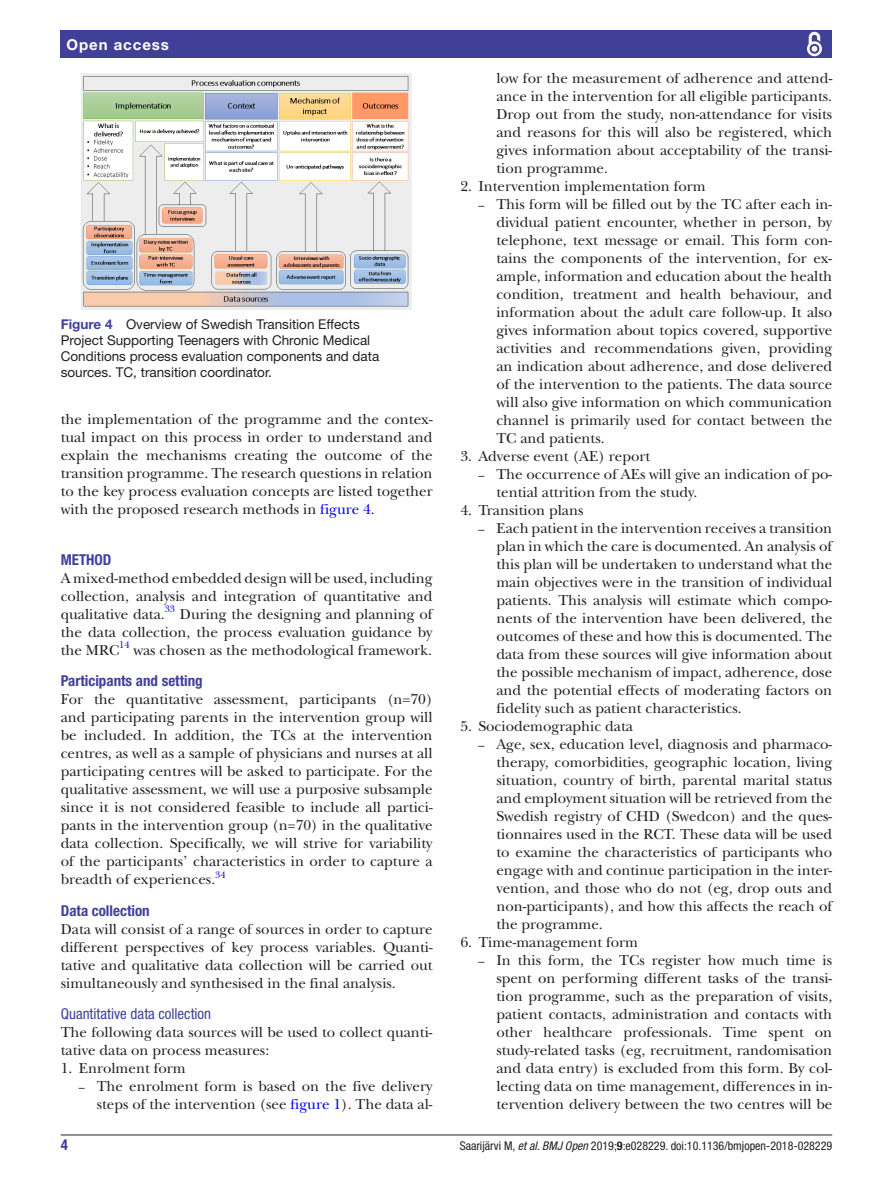
<style>
.page{position:relative;width:893px;height:1191px;background:#fff}
.page>*{position:absolute;margin:0;border:0;box-sizing:border-box;transform-origin:0 0}
.t1{font:15px/18px "New Baskerville";color:#231f20;text-align:justify}
.t2{font:700 condensed 15px "Helvetica Neue LT Std";color:#414099}
.t3{font:condensed 15px "Helvetica Neue LT Std";color:#414099}
.t4{font:700 15px "Helvetica Neue LT Std";letter-spacing:.065em;color:#fff}
.t5{font:13.5px/16.2px "Helvetica Neue LT Std";color:#231f20}
.t6{font:condensed 12px "Helvetica Neue LT Std";color:#231f20}
.t7{font:9.9px "New Baskerville";color:#00f}
.s1{font-weight:700;color:#414099}
.s2{color:#00f}
.s3{font-size:12px}
.s4{font-style:italic}
.s5{font-weight:700}
</style>
<div class="page">
<hr style="left:61px;top:1134px;width:771px;height:1px;background:#231f20">
<div style="left:61px;top:31px;width:771px;height:27px;background:#414099"></div>
<svg style="left:807px;top:31px;width:15px;height:26px"></svg>
<img style="left:81px;top:73px;width:331px;height:237px">
<p class="t4" style="left:66px;top:35px;width:104px">Open access</p>
<p class="t5" style="left:61px;top:315px;width:320px"><span class="s1">Figure 4</span> Overview of Swedish Transition Effects Project Supporting Teenagers with Chronic Medical Conditions process evaluation components and data sources. TC, transition coordinator.</p>
<p class="t1" style="left:61px;top:410px;width:373px">the implementation of the programme and the contex&shy;tual impact on this process in order to understand and explain the mechanisms creating the outcome of the transition programme. The research questions in relation to the key process evaluation concepts are listed together with the proposed research methods in <span class="s2">figure 4</span>.</p>
<p class="t2" style="left:61px;top:550px;width:52px">Method</p>
<p class="t1" style="left:61px;top:569px;width:373px">A mixed-method embedded design will be used, including collection, analysis and integration of quantitative and qualitative data.</p>
<p class="t7" style="left:165px;top:603px;width:12px">33</p>
<p class="t1" style="left:61px;top:605px;width:373px;text-indent:119px">During the designing and planning of the data collection, the process evaluation guidance by the MRC</p>
<p class="t7" style="left:119px;top:639px;width:12px">14</p>
<p class="t1" style="left:133px;top:641px;width:300px">was chosen as the methodological framework.</p>
<p class="t2" style="left:61px;top:672px;width:144px">Participants and setting</p>
<p class="t1" style="left:61px;top:690px;width:373px">For the quantitative assessment, participants (n=70) and participating parents in the intervention group will be included. In addition, the TCs at the intervention centres, as well as a sample of physicians and nurses at all participating centres will be asked to participate. For the qualitative assessment, we will use a purposive subsample since it is not considered feasible to include all partici&shy;pants in the intervention group (n=70) in the qualitative data collection. Specifically, we will strive for variability of the participants’ characteristics in order to capture a breadth of experiences.<sup>34</sup></p>
<p class="t2" style="left:61px;top:901px;width:91px">Data collection</p>
<p class="t1" style="left:61px;top:920px;width:373px">Data will consist of a range of sources in order to capture different perspectives of key process variables. Quanti&shy;tative and qualitative data collection will be carried out simultaneously and synthesised in the final analysis.</p>
<p class="t3" style="left:61px;top:1005px;width:152px">Quantitative data collection</p>
<p class="t1" style="left:61px;top:1023px;width:373px">The following data sources will be used to collect quanti&shy;tative data on process measures:</p>
<p class="t1" style="left:61px;top:1059px;width:127px">1. Enrolment form</p>
<p class="t1" style="left:79px;top:1077px;width:355px;text-align:right"><span class="s3">–</span> The enrolment form is based on the five delivery steps of the intervention (see <span class="s2">figure 1</span>). The data al-</p>
<p class="t1" style="left:496px;top:69px;width:337px">low for the measurement of adherence and attend&shy;ance in the intervention for all eligible participants.<br>Drop out from the study, non-attendance for visits and reasons for this will also be registered, which gives information about acceptability of the transi&shy;tion programme.</p>
<p class="t1" style="left:460px;top:177px;width:247px">2. Intervention implementation form</p>
<p class="t1" style="left:496px;top:195px;width:337px;text-indent:-18px"><span class="s3">–</span> This form will be filled out by the TC after each in&shy;dividual patient encounter, whether in person, by telephone, text message or email. This form con&shy;tains the components of the intervention, for ex&shy;ample, information and education about the health condition, treatment and health behaviour, and information about the adult care follow-up. It also gives information about topics covered, supportive activities and recommendations given, providing an indication about adherence, and dose delivered of the intervention to the patients. The data source will also give information on which communication channel is primarily used for contact between the TC and patients.</p>
<p class="t1" style="left:460px;top:447px;width:191px">3. Adverse event (AE) report</p>
<p class="t1" style="left:496px;top:465px;width:337px;text-indent:-18px"><span class="s3">–</span> The occurrence of AEs will give an indication of po&shy;tential attrition from the study.</p>
<p class="t1" style="left:460px;top:501px;width:125px">4. Transition plans</p>
<p class="t1" style="left:496px;top:519px;width:337px;text-indent:-18px"><span class="s3">–</span> Each patient in the intervention receives a transition plan in which the care is documented. An analysis of this plan will be undertaken to understand what the main objectives were in the transition of individual patients. This analysis will estimate which compo&shy;nents of the intervention have been delivered, the outcomes of these and how this is documented. The data from these sources will give information about the possible mechanism of impact, adherence, dose and the potential effects of moderating factors on fidelity such as patient characteristics.</p>
<p class="t1" style="left:460px;top:717px;width:174px">5. Sociodemographic data</p>
<p class="t1" style="left:496px;top:735px;width:337px;text-indent:-18px"><span class="s3">–</span> Age, sex, education level, diagnosis and pharmaco&shy;therapy, comorbidities, geographic location, living situation, country of birth, parental marital status and employment situation will be retrieved from the Swedish registry of CHD (Swedcon) and the ques&shy;tionnaires used in the RCT. These data will be used to examine the characteristics of participants who engage with and continue participation in the inter&shy;vention, and those who do not (eg, drop outs and non-participants), and how this affects the reach of the programme.</p>
<p class="t1" style="left:460px;top:933px;width:179px">6. Time-management form</p>
<p class="t1" style="left:496px;top:951px;width:337px;text-indent:-18px"><span class="s3">–</span> In this form, the TCs register how much time is spent on performing different tasks of the transi&shy;tion programme, such as the preparation of visits, patient contacts, administration and contacts with other healthcare professionals. Time spent on study-related tasks (eg, recruitment, randomisation and data entry) is excluded from this form. By col&shy;lecting data on time management, differences in in&shy;tervention delivery between the two centres will be</p>
<p class="t2" style="left:61px;top:1135px;width:9px">4</p>
<p class="t6" style="left:460px;top:1138px;width:374px">Saarijärvi M, <span class="s4">et al</span>. <span class="s4">BMJ Open</span> 2019;<span class="s5">9</span>:e028229. doi:10.1136/bmjopen-2018-028229</p>
</div>
